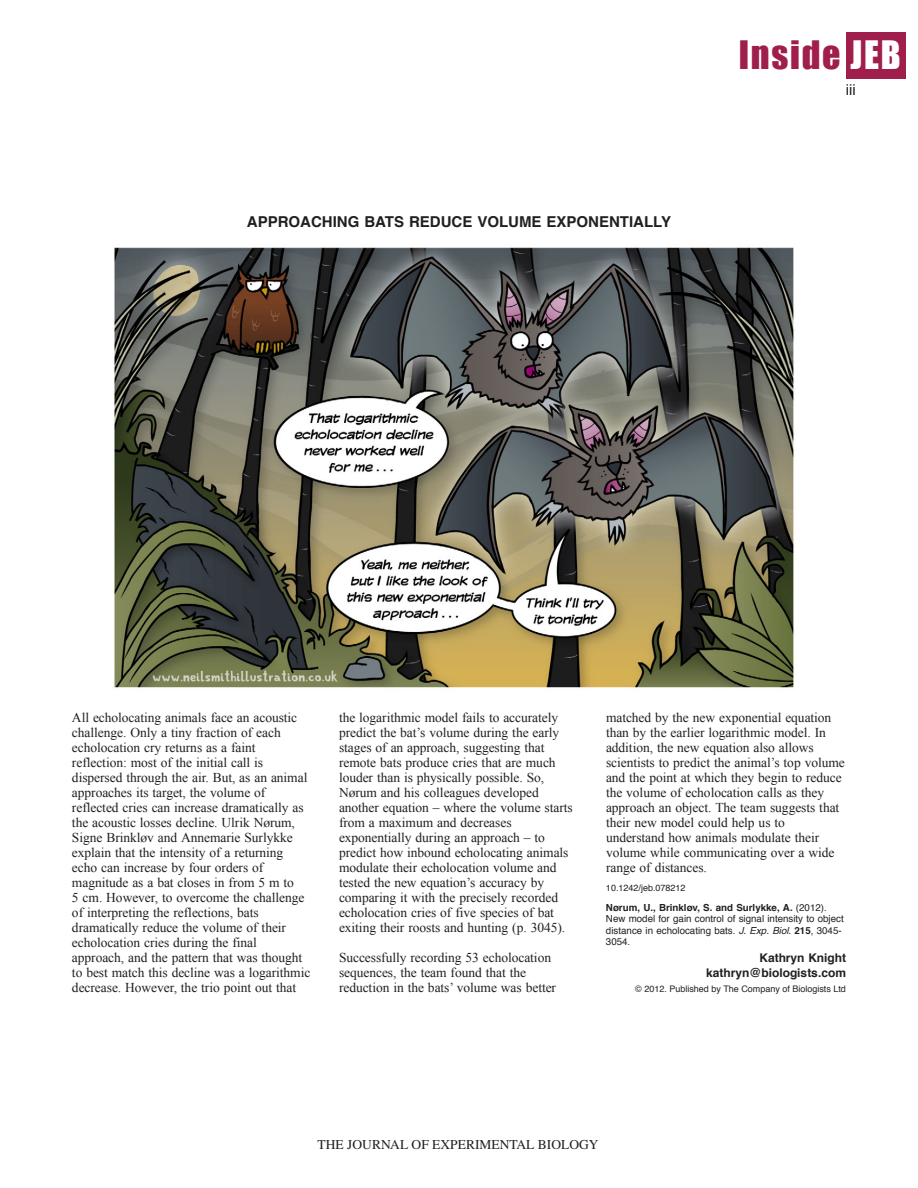
<style>
.page{position:relative;width:918px;height:1188px;background:#fff}
.page>*{position:absolute;margin:0;border:0;box-sizing:border-box;transform-origin:0 0}
.t1{font:36px "Impact";letter-spacing:.05em;color:#a01e4b}
.t2{font:700 15px "Helvetica";color:#231f20}
.t3{font:15px "Helvetica";color:#231f20}
.t4{font:13.5px/15px "Times New Roman";letter-spacing:-.005em;color:#231f20}
.t5{font:13.5px "Times";color:#231f20}
.t6{font:700 12px/15px "Helvetica";color:#231f20;text-align:right}
.t7{font:9.75px/11.2px "Helvetica";color:#231f20}
.t8{font:9px "Helvetica";color:#231f20}
.s1{color:#fff}
.s2{font-weight:700}
.s3{font-style:italic}
</style>
<div class="page">
<div style="left:846px;top:32px;width:60px;height:46px;background:#a01e4b"></div>
<img style="left:114px;top:247px;width:680px;height:441px">
<p class="t2" style="left:247px;top:216px;width:426px">APPROACHING BATS REDUCE VOLUME EXPONENTIALLY</p>
<h1 class="t1" style="left:739px;top:33px;width:163px">Inside <span class="s1">JEB</span></h1>
<p class="t3" style="left:846px;top:83px;width:11px">iii</p>
<p class="t4" style="left:72px;top:710px;width:240px">All echolocating animals face an acoustic challenge. Only a tiny fraction of each echolocation cry returns as a faint reflection: most of the initial call is dispersed through the air. But, as an animal approaches its target, the volume of reflected cries can increase dramatically as the acoustic losses decline. Ulrik Nørum, Signe Brinkløv and Annemarie Surlykke explain that the intensity of a returning echo can increase by four orders of magnitude as a bat closes in from 5 m to<br>5 cm. However, to overcome the challenge of interpreting the reflections, bats dramatically reduce the volume of their echolocation cries during the final approach, and the pattern that was thought to best match this decline was a logarithmic decrease. However, the trio point out that</p>
<p class="t4" style="left:339px;top:710px;width:235px">the logarithmic model fails to accurately predict the bat’s volume during the early stages of an approach, suggesting that remote bats produce cries that are much louder than is physically possible. So, Nørum and his colleagues developed another equation – where the volume starts from a maximum and decreases exponentially during an approach – to predict how inbound echolocating animals modulate their echolocation volume and tested the new equation’s accuracy by comparing it with the precisely recorded echolocation cries of five species of bat exiting their roosts and hunting (p. 3045).</p>
<p class="t4" style="left:339px;top:950px;width:219px">Successfully recording 53 echolocation sequences, the team found that the reduction in the bats’ volume was better</p>
<p class="t4" style="left:606px;top:710px;width:240px">matched by the new exponential equation than by the earlier logarithmic model. In addition, the new equation also allows scientists to predict the animal’s top volume and the point at which they begin to reduce the volume of echolocation calls as they approach an object. The team suggests that their new model could help us to understand how animals modulate their volume while communicating over a wide range of distances.</p>
<p class="t8" style="left:606px;top:884px;width:81px">10.1242/jeb.078212</p>
<p class="t7" style="left:606px;top:903px;width:239px"><span class="s2">Nørum, U., Brinkløv, S. and Surlykke, A.</span> (2012).<br>New model for gain control of signal intensity to object distance in echolocating bats. <span class="s3">J. Exp. Biol.</span> <span class="s2">215</span>, 3045- 3054.</p>
<p class="t6" style="left:706px;top:952px;width:141px">Kathryn Knight kathryn@biologists.com</p>
<p class="t8" style="left:635px;top:985px;width:212px">© 2012. Published by The Company of Biologists Ltd</p>
<p class="t5" style="left:318px;top:1137px;width:282px">THE JOURNAL OF EXPERIMENTAL BIOLOGY</p>
</div>
